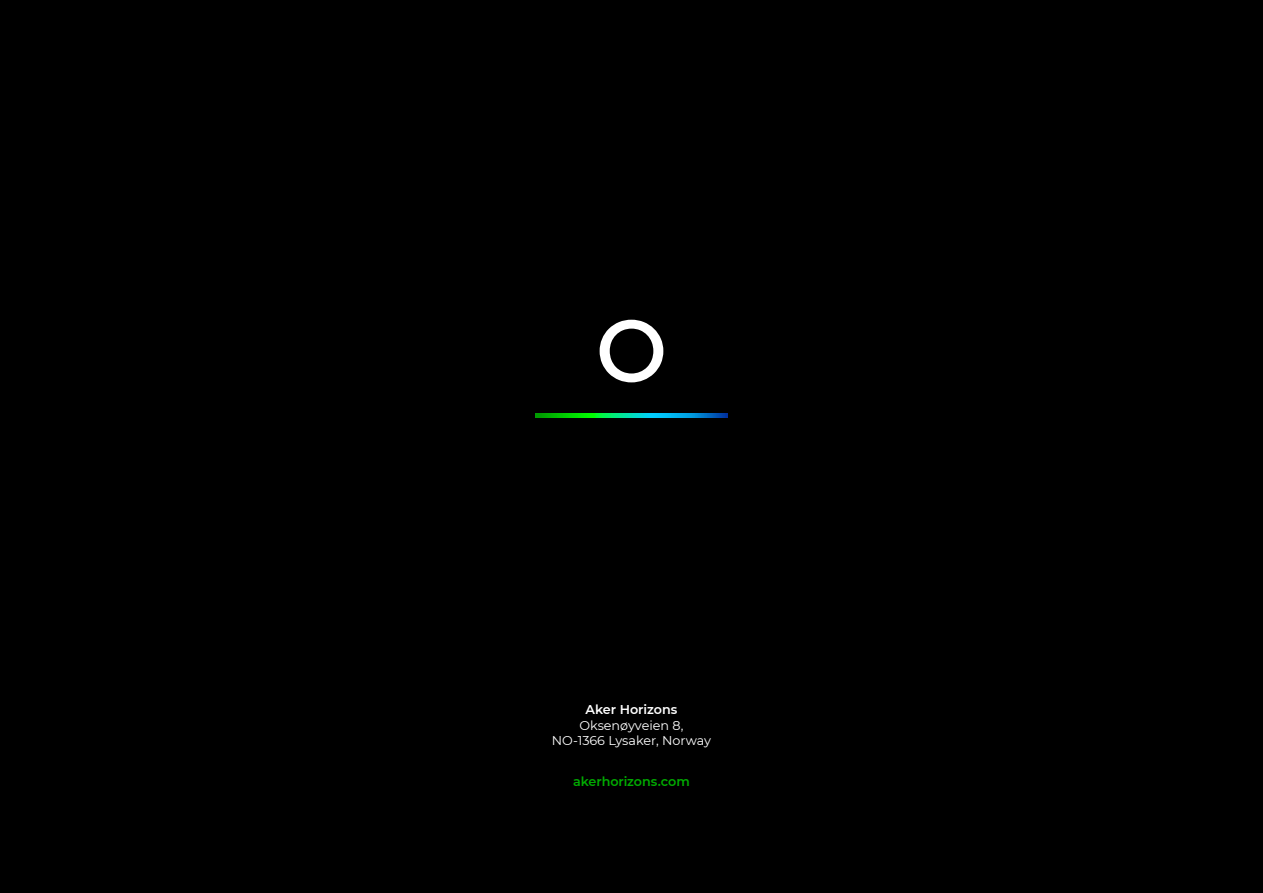
<style>
.page{position:relative;width:1263px;height:893px;background:#000}
.page>*{position:absolute;margin:0;border:0;box-sizing:border-box;transform-origin:0 0}
.t1{font:12.75px/15.3px "Montserrat";color:#fff;text-align:center}
.t2{font:600 12.75px "Montserrat";letter-spacing:-.005em;color:#00ac00}
.t3{font:600 12.75px "Montserrat";color:#fff}
</style>
<div class="page">
<svg style="left:599px;top:320px;width:64px;height:62px"></svg>
<svg style="left:536px;top:413px;width:191px;height:5px"></svg>
<p class="t3" style="left:585px;top:702px;width:93px">Aker Horizons</p>
<p class="t1" style="left:552px;top:717px;width:161px">Oksenøyveien 8,<br>NO-1366 Lysaker, Norway</p>
<p class="t2" style="left:573px;top:774px;width:118px">akerhorizons.com</p>
</div>
